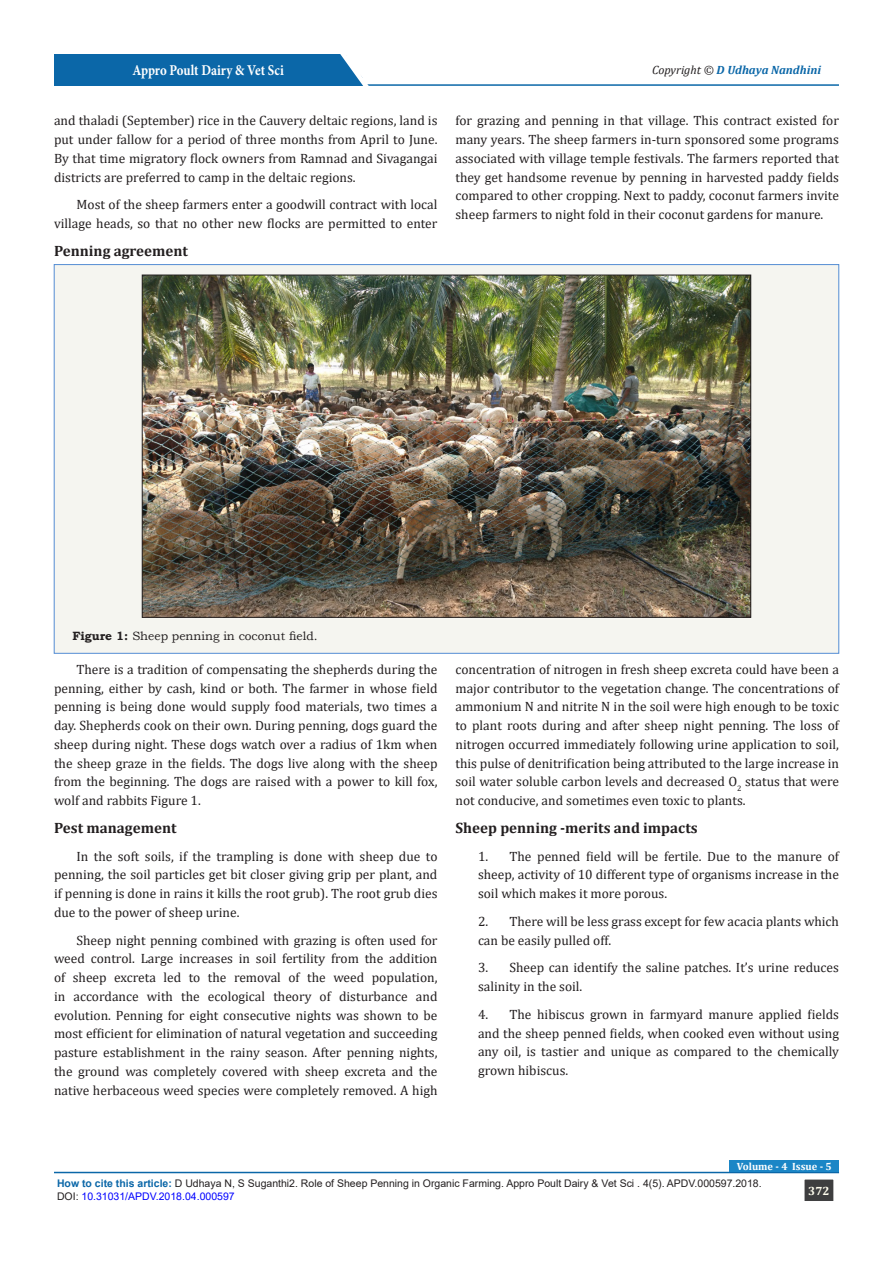
<style>
.page{position:relative;width:893px;height:1263px;background:#fff}
.page>*{position:absolute;margin:0;border:0;box-sizing:border-box;transform-origin:0 0}
.List_Paragraph{font:700 15px "Cambria";color:#231f20}
.t1{font:700 15px "Minion Pro";letter-spacing:-.005em;color:#fff;scale:.86 1}
.t2{font:13.5px/18.8px "Cambria";color:#231f20;text-align:justify}
.t3{font:12px "Bookman Old Style";color:#231f20}
.t4{font:italic 700 12px "Cambria";color:#0b67a8}
.t5{font:700 12px "Cambria";color:#fffdee}
.t6{font:10.5px "Arial";color:#231f20}
.t7{font:10.5px "Arial";color:#00f}
.t8{font:700 10.5px "Cambria";color:#fff}
.s1{font-weight:400;color:#231f20}
.s2{font-weight:700}
.s3{font-weight:700;color:#0b67a8}
.s4{color:#231f20}
</style>
<div class="page">
<hr style="left:206px;top:84px;width:633px;height:2px;background:#0b67a8">
<div style="left:54px;top:54px;width:308px;height:32px;background:#0b67a8"></div>
<svg style="left:340px;top:54px;width:34px;height:32px"></svg>
<hr style="left:54px;top:1172px;width:785px;height:1px;background:#0b67a8">
<div style="left:804px;top:1179px;width:30px;height:22px;background:#3e3e3f"></div>
<div style="left:804px;top:1179px;width:30px;height:23px;border:1px solid #fff"></div>
<div style="left:730px;top:1160px;width:109px;height:12px;background:#1b86c6"></div>
<div style="left:54px;top:265px;width:785px;height:388px;background:#f5f5f0"></div>
<img style="left:144px;top:277px;width:605px;height:338px">
<p class="t1" style="left:133px;top:60px;width:177px">Appro Poult Dairy &amp; Vet Sci</p>
<p class="t4" style="left:652px;top:61px;width:170px"><span class="s1">Copyright ©</span> D Udhaya Nandhini</p>
<p class="t2" style="left:54px;top:111px;width:385px">and thaladi (September) rice in the Cauvery deltaic regions, land is put under fallow for a period of three months from April to June.<br>By that time migratory flock owners from Ramnad and Sivagangai districts are preferred to camp in the deltaic regions.</p>
<p class="t2" style="left:54px;top:195px;width:385px;text-align:right">Most of the sheep farmers enter a goodwill contract with local village heads, so that no other new flocks are permitted to enter</p>
<p class="List_Paragraph" style="left:54px;top:240px;width:136px">Penning agreement</p>
<p class="t2" style="left:455px;top:111px;width:385px">for grazing and penning in that village. This contract existed for many years. The sheep farmers in-turn sponsored some programs associated with village temple festivals. The farmers reported that they get handsome revenue by penning in harvested paddy fields compared to other cropping. Next to paddy, coconut farmers invite sheep farmers to night fold in their coconut gardens for manure.</p>
<p class="t3" style="left:72px;top:628px;width:247px"><span class="s2">Figure 1:</span> Sheep penning in coconut field.</p>
<p class="t2" style="left:54px;top:660px;width:385px;text-indent:22px">There is a tradition of compensating the shepherds during the penning, either by cash, kind or both. The farmer in whose field penning is being done would supply food materials, two times a day. Shepherds cook on their own. During penning, dogs guard the sheep during night. These dogs watch over a radius of 1km when the sheep graze in the fields. The dogs live along with the sheep from the beginning. The dogs are raised with a power to kill fox, wolf and rabbits Figure 1.</p>
<p class="List_Paragraph" style="left:54px;top:817px;width:124px">Pest management</p>
<p class="t2" style="left:54px;top:847px;width:385px;text-indent:22px">In the soft soils, if the trampling is done with sheep due to penning, the soil particles get bit closer giving grip per plant, and if penning is done in rains it kills the root grub). The root grub dies due to the power of sheep urine.</p>
<p class="t2" style="left:54px;top:931px;width:385px;text-indent:22px">Sheep night penning combined with grazing is often used for weed control. Large increases in soil fertility from the addition of sheep excreta led to the removal of the weed population, in accordance with the ecological theory of disturbance and evolution. Penning for eight consecutive nights was shown to be most efficient for elimination of natural vegetation and succeeding pasture establishment in the rainy season. After penning nights, the ground was completely covered with sheep excreta and the native herbaceous weed species were completely removed. A high</p>
<p class="t2" style="left:455px;top:660px;width:385px">concentration of nitrogen in fresh sheep excreta could have been a major contributor to the vegetation change. The concentrations of ammonium N and nitrite N in the soil were high enough to be toxic to plant roots during and after sheep night penning. The loss of nitrogen occurred immediately following urine application to soil, this pulse of denitrification being attributed to the large increase in soil water soluble carbon levels and decreased O<sub>2</sub> status that were not conducive, and sometimes even toxic to plants.</p>
<p class="List_Paragraph" style="left:455px;top:817px;width:244px">Sheep penning -merits and impacts</p>
<p class="t2" style="left:478px;top:847px;width:362px">1. The penned field will be fertile. Due to the manure of sheep, activity of 10 different type of organisms increase in the soil which makes it more porous.</p>
<p class="t2" style="left:478px;top:912px;width:362px">2. There will be less grass except for few acacia plants which can be easily pulled off.</p>
<p class="t2" style="left:478px;top:958px;width:362px">3. Sheep can identify the saline patches. It’s urine reduces salinity in the soil.</p>
<p class="t2" style="left:478px;top:1005px;width:362px">4. The hibiscus grown in farmyard manure applied fields and the sheep penned fields, when cooked even without using any oil, is tastier and unique as compared to the chemically grown hibiscus.</p>
<p class="t8" style="left:737px;top:1159px;width:96px">Volume - 4 Issue - 5</p>
<p class="t6" style="left:57px;top:1176px;width:706px"><span class="s3">How to cite this article:</span> D Udhaya N, S Suganthi2. Role of Sheep Penning in Organic Farming. Appro Poult Dairy &amp; Vet Sci . 4(5). APDV.000597.2018.</p>
<p class="t7" style="left:57px;top:1189px;width:179px"><span class="s4">DOI:</span> 10.31031/APDV.2018.04.000597</p>
<p class="t5" style="left:808px;top:1182px;width:23px">372</p>
</div>
